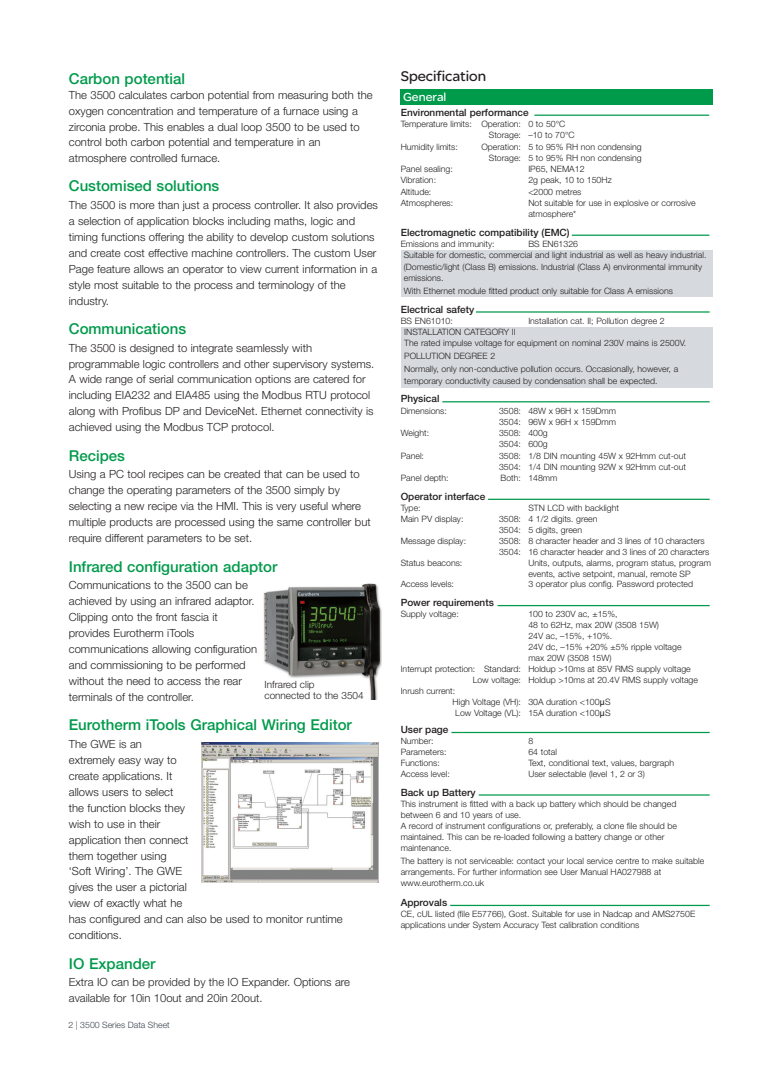
<style>
.page{position:relative;width:780px;height:1088px;background:#fff}
.page>*{position:absolute;margin:0;border:0;box-sizing:border-box;transform-origin:0 0}
.t1{font:500 15px "Helvetica Neue";color:#009a4b}
.t2{font:15px "SE Optimist";color:#231f20}
.t3{font:12.5px "SE Optimist";color:#fff}
.t4{font:300 11.25px/16px "Helvetica Neue";color:#231f20}
.t5{font:500 10px "Helvetica Neue";color:#231f20}
.t6{font:300 10px/11.2px "Helvetica Neue";color:#231f20}
.t7{font:300 8.75px/11px "Helvetica Neue";color:#231f20}
.t8{font:300 8.75px "Helvetica Neue LT Std";color:#3e444f}
.s1{font-family:"Lucida Grande";font-weight:400}
</style>
<div class="page">
<div style="left:401px;top:328px;width:311px;height:60px;background:#d6dade"></div>
<div style="left:401px;top:250px;width:311px;height:47px;background:#d6dade"></div>
<div style="left:400px;top:89px;width:312px;height:16px;background:#009a4b"></div>
<hr style="left:497px;top:605px;width:212px;height:1px;background:#009a4b">
<hr style="left:442px;top:401px;width:267px;height:1px;background:#009a4b">
<hr style="left:476px;top:311px;width:233px;height:2px;background:#009a4b">
<hr style="left:571px;top:235px;width:138px;height:1px;background:#009a4b">
<hr style="left:534px;top:115px;width:175px;height:1px;background:#009a4b">
<hr style="left:488px;top:499px;width:221px;height:1px;background:#009a4b">
<hr style="left:451px;top:732px;width:258px;height:1px;background:#009a4b">
<hr style="left:450px;top:905px;width:259px;height:1px;background:#009a4b">
<hr style="left:478px;top:794px;width:231px;height:1px;background:#009a4b">
<img style="left:201px;top:742px;width:178px;height:140px">
<img style="left:263px;top:583px;width:118px;height:116px">
<h1 class="t1" style="left:69px;top:66px;width:118px">Carbon potential</h1>
<p class="t4" style="left:69px;top:87px;width:305px;line-height:15.6px">The 3500 calculates carbon potential from measuring both the oxygen concentration and temperature of a furnace using a zirconia probe. This enables a dual loop 3500 to be used to control both carbon potential and temperature in an atmosphere controlled furnace.</p>
<h1 class="t1" style="left:69px;top:174px;width:152px">Customised solutions</h1>
<p class="t4" style="left:69px;top:196px;width:310px">The 3500 is more than just a process controller. It also provides a selection of application blocks including maths, logic and timing functions offering the ability to develop custom solutions and create cost effective machine controllers. The custom User Page feature allows an operator to view current information in a style most suitable to the process and terminology of the industry.</p>
<h1 class="t1" style="left:69px;top:316px;width:119px">Communications</h1>
<p class="t4" style="left:69px;top:339px;width:307px">The 3500 is designed to integrate seamlessly with programmable logic controllers and other supervisory systems.<br>A wide range of serial communication options are catered for including EIA232 and EIA485 using the Modbus RTU protocol along with Profibus DP and DeviceNet. Ethernet connectivity is achieved using the Modbus TCP protocol.</p>
<h1 class="t1" style="left:69px;top:443px;width:58px">Recipes</h1>
<p class="t4" style="left:69px;top:466px;width:303px">Using a PC tool recipes can be created that can be used to change the operating parameters of the 3500 simply by selecting a new recipe via the HMI. This is very useful where multiple products are processed using the same controller but require different parameters to be set.</p>
<h1 class="t1" style="left:69px;top:554px;width:210px">Infrared configuration adaptor</h1>
<p class="t4" style="left:69px;top:576px;width:190px">Communications to the 3500 can be achieved by using an infrared adaptor.<br>Clipping onto the front fascia it provides Eurotherm iTools communications allowing configuration and commissioning to be performed without the need to access the rear terminals of the controller.</p>
<h1 class="t1" style="left:69px;top:713px;width:284px">Eurotherm iTools Graphical Wiring Editor</h1>
<p class="t4" style="left:69px;top:735px;width:275px">The GWE is an<br>extremely easy way to<br>create applications. It<br>allows users to select<br>the function blocks they<br>wish to use in their<br>application then connect<br>them together using<br>‘Soft Wiring’. The GWE<br>gives the user a pictorial<br>view of exactly what he<br>has configured and can also be used to monitor runtime conditions.</p>
<h1 class="t1" style="left:69px;top:951px;width:88px">IO Expander</h1>
<p class="t4" style="left:69px;top:973px;width:283px">Extra IO can be provided by the IO Expander. Options are available for 10in 10out and 20in 20out.</p>
<p class="t6" style="left:264px;top:678px;width:101px">Infrared clip<br>connected to the 3504</p>
<p class="t8" style="left:69px;top:1022px;width:103px">2 | 3500 Series Data Sheet</p>
<h1 class="t2" style="left:400px;top:67px;width:87px">Specification</h1>
<h2 class="t3" style="left:403px;top:89px;width:45px">General</h2>
<p class="t5" style="left:400px;top:104px;width:129px">Environmental performance</p>
<p class="t7" style="left:400px;top:118px;width:166px">Temperature limits: Operation: 0 to 50°C</p>
<p class="t7" style="left:489px;top:129px;width:87px">Storage: –10 to 70°C</p>
<p class="t7" style="left:400px;top:140px;width:59px">Humidity limits:</p>
<p class="t7" style="left:481px;top:140px;width:162px;text-align:right">Operation: 5 to 95% RH non condensing<br>Storage: 5 to 95% RH non condensing</p>
<p class="t7" style="left:400px;top:163px;width:54px">Panel sealing:</p>
<p class="t7" style="left:528px;top:163px;width:58px">IP65, NEMA12</p>
<p class="t7" style="left:400px;top:174px;width:37px">Vibration:</p>
<p class="t7" style="left:528px;top:174px;width:85px">2g peak, 10 to 150Hz</p>
<p class="t7" style="left:400px;top:185px;width:32px">Altitude:</p>
<p class="t7" style="left:528px;top:185px;width:55px">&lt;2000 metres</p>
<p class="t7" style="left:400px;top:197px;width:54px">Atmospheres:</p>
<p class="t7" style="left:528px;top:197px;width:169px">Not suitable for use in explosive or corrosive atmosphere*</p>
<p class="t5" style="left:400px;top:224px;width:170px">Electromagnetic compatibility (EMC)</p>
<p class="t7" style="left:400px;top:238px;width:95px">Emissions and immunity:</p>
<p class="t7" style="left:404px;top:238px;width:304px;text-indent:124px">BS EN61326<br>Suitable for domestic, commercial and light industrial as well as heavy industrial. (Domestic/light (Class B) emissions. Industrial (Class A) environmental immunity emissions.</p>
<p class="t7" style="left:404px;top:285px;width:271px">With Ethernet module fitted product only suitable for Class A emissions</p>
<p class="t5" style="left:400px;top:301px;width:75px">Electrical safety</p>
<p class="t7" style="left:400px;top:315px;width:54px">BS EN61010:</p>
<p class="t7" style="left:528px;top:315px;width:138px">Installation cat. II; Pollution degree 2</p>
<p class="t7" style="left:404px;top:326px;width:283px">INSTALLATION CATEGORY II<br>The rated impulse voltage for equipment on nominal 230V mains is 2500V.</p>
<p class="t7" style="left:404px;top:349px;width:275px;line-height:13px">POLLUTION DEGREE 2<br>Normally, only non-conductive pollution occurs. Occasionally, however, a</p>
<p class="t7" style="left:404px;top:374px;width:255px">temporary conductivity caused by condensation shall be expected.</p>
<p class="t5" style="left:400px;top:391px;width:40px">Physical</p>
<p class="t7" style="left:400px;top:404px;width:48px">Dimensions:</p>
<p class="t7" style="left:499px;top:404px;width:119px">3508: 48W x 96H x 159Dmm<br>3504: 96W x 96H x 159Dmm</p>
<p class="t7" style="left:400px;top:427px;width:30px">Weight:</p>
<p class="t7" style="left:499px;top:427px;width:50px">3508: 400g<br>3504: 600g</p>
<p class="t7" style="left:400px;top:449px;width:25px">Panel:</p>
<p class="t7" style="left:499px;top:449px;width:188px">3508: 1/8 DIN mounting 45W x 92Hmm cut-out<br>3504: 1/4 DIN mounting 92W x 92Hmm cut-out</p>
<p class="t7" style="left:400px;top:472px;width:49px">Panel depth:</p>
<p class="t7" style="left:500px;top:472px;width:58px">Both: 148mm</p>
<p class="t5" style="left:400px;top:488px;width:86px">Operator interface</p>
<p class="t7" style="left:400px;top:502px;width:21px">Type:</p>
<p class="t7" style="left:528px;top:502px;width:92px">STN LCD with backlight</p>
<p class="t7" style="left:400px;top:513px;width:64px">Main PV display:</p>
<p class="t7" style="left:499px;top:513px;width:100px">3508: 4 1/2 digits. green<br>3504: 5 digits, green</p>
<p class="t7" style="left:400px;top:534px;width:67px">Message display:</p>
<p class="t7" style="left:499px;top:534px;width:212px">3508: 8 character header and 3 lines of 10 characters<br>3504: 16 character header and 3 lines of 20 characters</p>
<p class="t7" style="left:400px;top:556px;width:63px">Status beacons:</p>
<p class="t7" style="left:528px;top:556px;width:184px">Units, outputs, alarms, program status, program events, active setpoint, manual, remote SP</p>
<p class="t7" style="left:400px;top:578px;width:55px">Access levels:</p>
<p class="t7" style="left:528px;top:578px;width:166px">3 operator plus config. Password protected</p>
<p class="t5" style="left:400px;top:595px;width:95px">Power requirements</p>
<p class="t7" style="left:400px;top:608px;width:60px">Supply voltage:</p>
<p class="t7" style="left:528px;top:608px;width:91px">100 to 230V ac, ±15%,</p>
<p class="t7" style="left:528px;top:619px;width:132px">48 to 62Hz, max 20W (3508 15W)</p>
<p class="t7" style="left:528px;top:630px;width:85px">24V ac, –15%, +10%.</p>
<p class="t7" style="left:528px;top:641px;width:155px">24V dc, –15% +20% ±5% ripple voltage</p>
<p class="t7" style="left:528px;top:652px;width:85px">max 20W (3508 15W)</p>
<p class="t7" style="left:400px;top:663px;width:291px">Interrupt protection: Standard: Holdup &gt;10ms at 85V RMS supply voltage</p>
<p class="t7" style="left:472px;top:674px;width:227px">Low voltage: Holdup &gt;10ms at 20.4V RMS supply voltage</p>
<p class="t7" style="left:400px;top:684px;width:56px">Inrush current:</p>
<p class="t7" style="left:452px;top:695px;width:159px">High Voltage (VH): 30A duration &lt;100<span class="s1">μ</span>S</p>
<p class="t7" style="left:455px;top:706px;width:157px">Low Voltage (VL): 15A duration &lt;100<span class="s1">μ</span>S</p>
<p class="t5" style="left:400px;top:721px;width:49px">User page</p>
<p class="t7" style="left:400px;top:735px;width:34px">Number:</p>
<p class="t7" style="left:528px;top:735px;width:6px">8</p>
<p class="t7" style="left:400px;top:746px;width:47px">Parameters:</p>
<p class="t7" style="left:528px;top:746px;width:30px">64 total</p>
<p class="t7" style="left:400px;top:757px;width:41px">Functions:</p>
<p class="t7" style="left:528px;top:757px;width:147px">Text, conditional text, values, bargraph</p>
<p class="t7" style="left:400px;top:768px;width:51px">Access level:</p>
<p class="t7" style="left:528px;top:768px;width:118px">User selectable (level 1, 2 or 3)</p>
<p class="t5" style="left:400px;top:784px;width:77px">Back up Battery</p>
<p class="t7" style="left:400px;top:798px;width:278px">This instrument is fitted with a back up battery which should be changed between 6 and 10 years of use.<br>A record of instrument configurations or, preferably, a clone file should be maintained. This can be re-loaded following a battery change or other maintenance.</p>
<p class="t7" style="left:400px;top:854px;width:305px">The battery is not serviceable: contact your local service centre to make suitable arrangements. For further information see User Manual HA027988 at www.eurotherm.co.uk</p>
<p class="t5" style="left:400px;top:894px;width:48px">Approvals</p>
<p class="t7" style="left:400px;top:908px;width:296px">CE, cUL listed (file E57766), Gost. Suitable for use in Nadcap and AMS2750E applications under System Accuracy Test calibration conditions</p>
</div>
